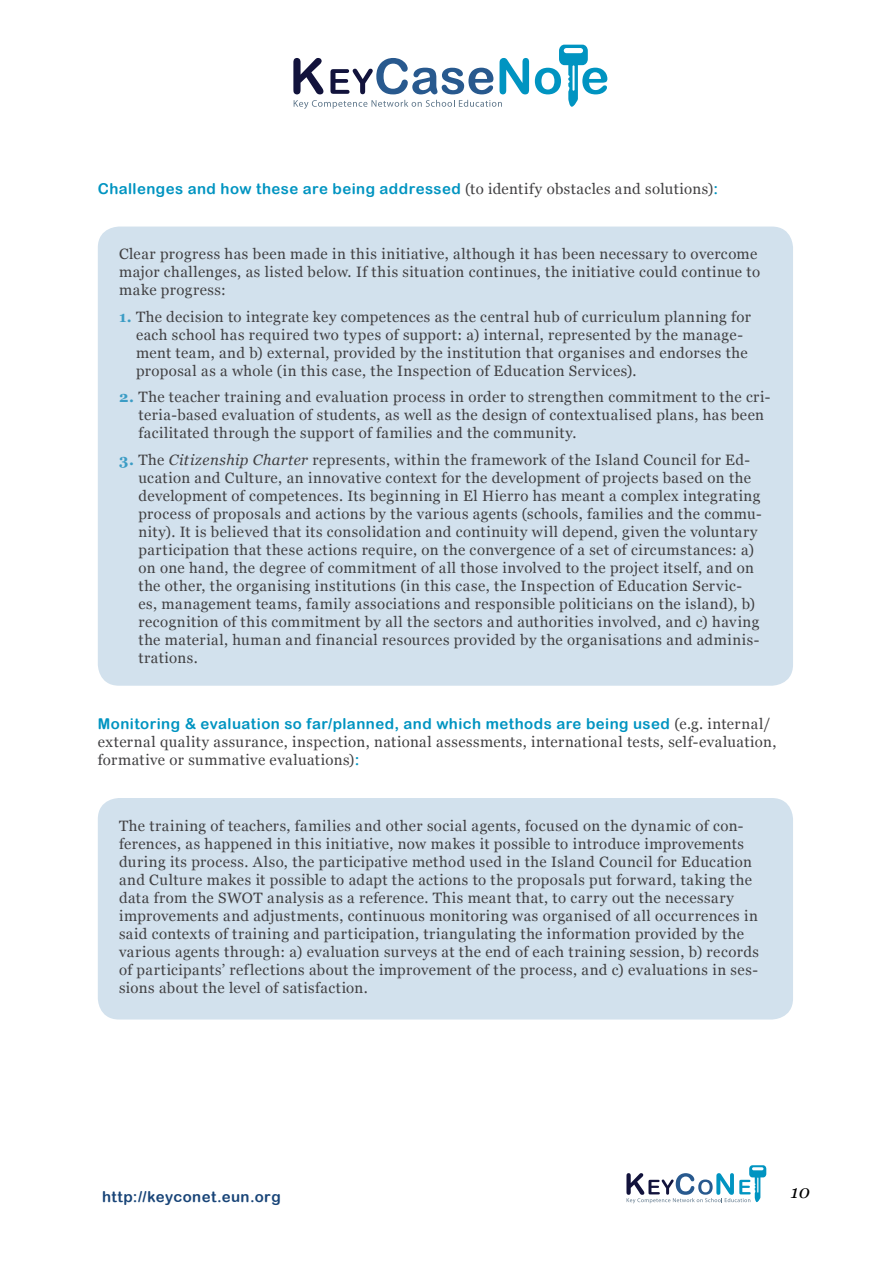
<style>
.page{position:relative;width:893px;height:1263px;background:#fff}
.page>*{position:absolute;margin:0;border:0;box-sizing:border-box;transform-origin:0 0}
.t1{font:italic 18px "Georgia";color:#000}
.t2{font:15px/18px "Georgia";letter-spacing:.03em;color:#414042}
.t3{font:15px "Arial Rounded MT Bold";letter-spacing:.03em;color:#0094c1}
.t4{font:15px "Arial Rounded MT Bold";letter-spacing:.03em;color:#194578}
.s1{font-family:"Georgia";color:#414042}
.s2{font-weight:700;color:#3b9cc5}
.s3{font-style:italic}
.s4{font-family:"Arial Rounded MT Bold";color:#0094c1}
</style>
<div class="page">
<svg style="left:626px;top:1165px;width:140px;height:38px"></svg>
<svg style="left:293px;top:58px;width:30px;height:36px"></svg>
<svg style="left:294px;top:100px;width:208px;height:9px"></svg>
<svg style="left:330px;top:58px;width:163px;height:36px"></svg>
<svg style="left:500px;top:58px;width:29px;height:36px"></svg>
<svg style="left:535px;top:45px;width:72px;height:62px"></svg>
<div style="left:98px;top:227px;width:695px;height:459px;background:#d2e1ed;border-radius:21px"></div>
<div style="left:98px;top:798px;width:695px;height:221px;background:#d2e1ed;border-radius:21px"></div>
<p class="t3" style="left:98px;top:180px;width:622px">Challenges and how these are being addressed <span class="s1">(to identify obstacles and solutions)</span>:</p>
<p class="t2" style="left:119px;top:245px;width:642px">Clear progress has been made in this initiative, although it has been necessary to overcome major challenges, as listed below. If this situation continues, the initiative could continue to make progress:</p>
<p class="t2" style="left:136px;top:307px;width:616px;text-indent:-17px"><span class="s2">1.</span> The decision to integrate key competences as the central hub of curriculum planning for each school has required two types of support: a) internal, represented by the manage&shy;ment team, and b) external, provided by the institution that organises and endorses the proposal as a whole (in this case, the Inspection of Education Services).</p>
<p class="t2" style="left:139px;top:388px;width:633px;text-indent:-20px"><span class="s2">2.</span> The teacher training and evaluation process in order to strengthen commitment to the cri&shy;teria-based evaluation of students, as well as the design of contextualised plans, has been facilitated through the support of families and the community.</p>
<p class="t2" style="left:138px;top:450px;width:625px;text-indent:-19px"><span class="s2">3.</span> The <span class="s3">Citizenship Charter</span> represents, within the framework of the Island Council for Ed&shy;ucation and Culture, an innovative context for the development of projects based on the development of competences. Its beginning in El Hierro has meant a complex integrating process of proposals and actions by the various agents (schools, families and the commu&shy;nity). It is believed that its consolidation and continuity will depend, given the voluntary participation that these actions require, on the convergence of a set of circumstances: a) on one hand, the degree of commitment of all those involved to the project itself, and on the other, the organising institutions (in this case, the Inspection of Education Servic&shy;es, management teams, family associations and responsible politicians on the island), b) recognition of this commitment by all the sectors and authorities involved, and c) having the material, human and financial resources provided by the organisations and adminis&shy;trations.</p>
<p class="t3" style="left:98px;top:715px;width:674px">Monitoring &amp; evaluation so far/planned, and which methods are being used <span class="s1">(e.g. internal/</span></p>
<p class="t2" style="left:98px;top:733px;width:680px">external quality assurance, inspection, national assessments, international tests, self-evaluation, formative or summative evaluations)<span class="s4">:</span></p>
<p class="t2" style="left:119px;top:816px;width:641px">The training of teachers, families and other social agents, focused on the dynamic of con&shy;ferences, as happened in this initiative, now makes it possible to introduce improvements during its process. Also, the participative method used in the Island Council for Education and Culture makes it possible to adapt the actions to the proposals put forward, taking the data from the SWOT analysis as a reference. This meant that, to carry out the necessary improvements and adjustments, continuous monitoring was organised of all occurrences in said contexts of training and participation, triangulating the information provided by the various agents through: a) evaluation surveys at the end of each training session, b) records of participants’ reflections about the improvement of the process, and c) evaluations in ses&shy;sions about the level of satisfaction.</p>
<p class="t4" style="left:102px;top:1188px;width:180px">http://keyconet.eun.org</p>
<p class="t1" style="left:791px;top:1180px;width:20px">10</p>
</div>
